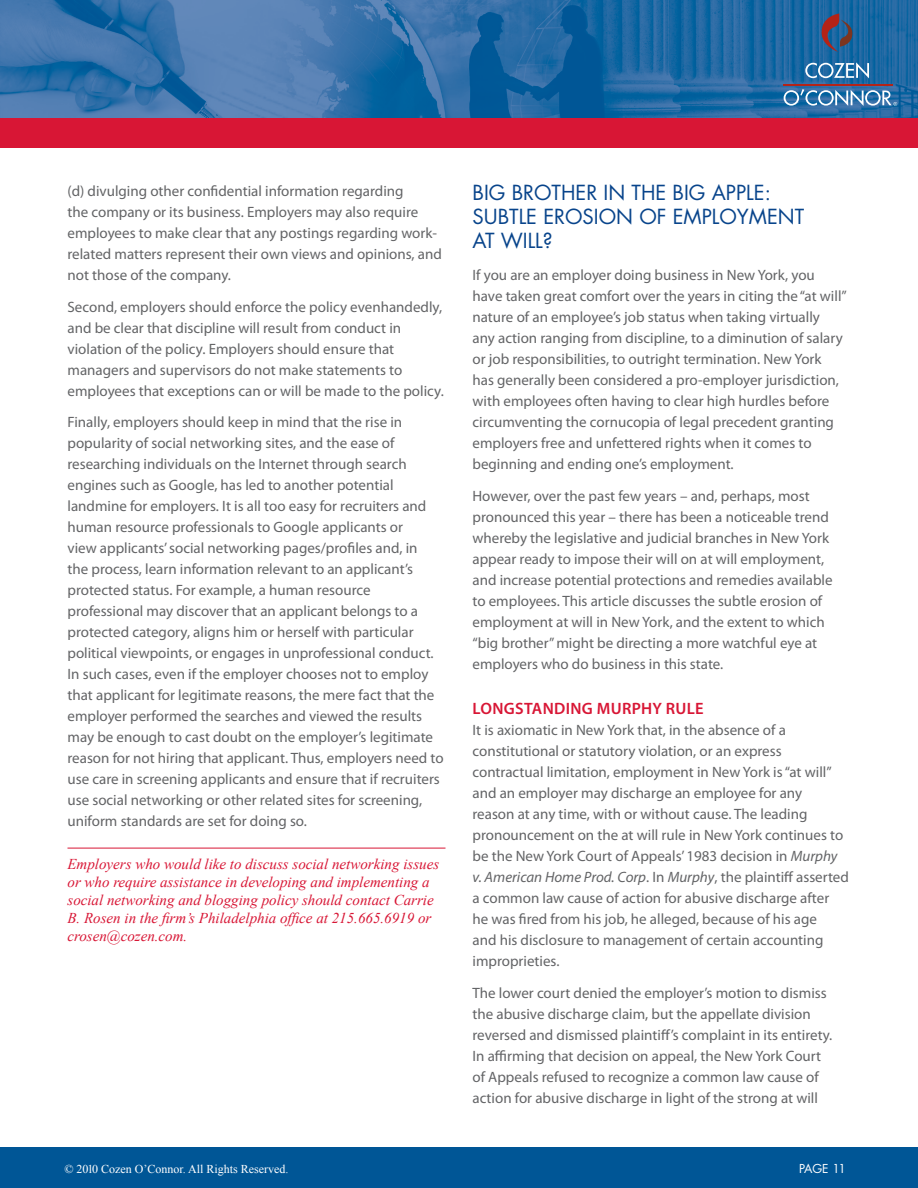
<style>
.page{position:relative;width:918px;height:1188px;background:#fff}
.page>*{position:absolute;margin:0;border:0;box-sizing:border-box;transform-origin:0 0}
.t1{font:20.25px/24px "Futura";color:#08448b}
.t2{font:600 16.5px "Myriad Pro";letter-spacing:.02em;color:#d81635}
.t3{font:15px/21px "Myriad Pro";color:#636466}
.t4{font:italic 15px/18px "Times New Roman";color:#d81635}
.t5{font:12px "Times New Roman";color:#fff}
.t6{font:12px "Futura";color:#fff}
.s1{font-style:italic}
</style>
<div class="page">
<img style="left:0;top:0;width:918px;height:119px">
<div style="left:0;top:119px;width:918px;height:29px;background:#d81635"></div>
<div style="left:0;top:1148px;width:918px;height:40px;background:#005696"></div>
<svg style="left:805px;top:62px;width:64px;height:16px"></svg>
<hr style="left:783px;top:84px;width:109px;height:2px;background:#b42317">
<svg style="left:820px;top:14px;width:33px;height:38px"></svg>
<svg style="left:784px;top:89px;width:113px;height:17px;background:#5d92bc"></svg>
<hr style="left:68px;top:848px;width:378px;height:1px;background:#d81635">
<p class="t3" style="left:68px;top:180px;width:376px">(d) divulging other confidential information regarding<br>the company or its business. Employers may also require employees to make clear that any postings regarding work&shy;related matters represent their own views and opinions, and not those of the company.</p>
<p class="t3" style="left:68px;top:296px;width:378px">Second, employers should enforce the policy evenhandedly, and be clear that discipline will result from conduct in violation of the policy. Employers should ensure that managers and supervisors do not make statements to employees that exceptions can or will be made to the policy.</p>
<p class="t3" style="left:68px;top:412px;width:378px">Finally, employers should keep in mind that the rise in popularity of social networking sites, and the ease of researching individuals on the Internet through search engines such as Google, has led to another potential landmine for employers. It is all too easy for recruiters and human resource professionals to Google applicants or<br>view applicants’ social networking pages/profiles and, in<br>the process, learn information relevant to an applicant’s protected status. For example, a human resource professional may discover that an applicant belongs to a protected category, aligns him or herself with particular political viewpoints, or engages in unprofessional conduct.<br>In such cases, even if the employer chooses not to employ that applicant for legitimate reasons, the mere fact that the employer performed the searches and viewed the results may be enough to cast doubt on the employer’s legitimate reason for not hiring that applicant. Thus, employers need to use care in screening applicants and ensure that if recruiters use social networking or other related sites for screening, uniform standards are set for doing so.</p>
<p class="t4" style="left:68px;top:854px;width:373px">Employers who would like to discuss social networking issues or who require assistance in developing and implementing a social networking and blogging policy should contact Carrie B. Rosen in the firm’s Philadelphia office at 215.665.6919 or crosen@cozen.com.</p>
<h1 class="t1" style="left:472px;top:181px;width:333px">BIG BROTHER IN THE BIG APPLE:<br>SUBTLE EROSION OF EMPLOYMENT<br>AT WILL?</h1>
<p class="t3" style="left:472px;top:264px;width:376px">If you are an employer doing business in New York, you have taken great comfort over the years in citing the “at will” nature of an employee’s job status when taking virtually<br>any action ranging from discipline, to a diminution of salary or job responsibilities, to outright termination. New York<br>has generally been considered a pro-employer jurisdiction, with employees often having to clear high hurdles before circumventing the cornucopia of legal precedent granting employers free and unfettered rights when it comes to beginning and ending one’s employment.</p>
<p class="t3" style="left:472px;top:485px;width:362px">However, over the past few years – and, perhaps, most pronounced this year – there has been a noticeable trend whereby the legislative and judicial branches in New York appear ready to impose their will on at will employment, and increase potential protections and remedies available to employees. This article discusses the subtle erosion of employment at will in New York, and the extent to which “big brother” might be directing a more watchful eye at employers who do business in this state.</p>
<p class="t2" style="left:473px;top:698px;width:11px">LONGSTAN</p>
<p class="t2" style="left:554px;top:698px;width:21px">DING</p>
<p class="t2" style="left:597px;top:698px;width:25px">MURPHY</p>
<p class="t2" style="left:666px;top:698px;width:38px">RULE</p>
<p class="t3" style="left:472px;top:719px;width:378px">It is axiomatic in New York that, in the absence of a constitutional or statutory violation, or an express contractual limitation, employment in New York is “at will” and an employer may discharge an employee for any<br>reason at any time, with or without cause. The leading pronouncement on the at will rule in New York continues to be the New York Court of Appeals’ 1983 decision in <span class="s1">Murphy v. American Home Prod. Corp</span>. In <span class="s1">Murphy</span>, the plaintiff asserted a common law cause of action for abusive discharge after<br>he was fired from his job, he alleged, because of his age<br>and his disclosure to management of certain accounting improprieties.</p>
<p class="t3" style="left:472px;top:982px;width:361px">The lower court denied the employer’s motion to dismiss the abusive discharge claim, but the appellate division reversed and dismissed plaintiff’s complaint in its entirety.<br>In affirming that decision on appeal, the New York Court of Appeals refused to recognize a common law cause of action for abusive discharge in light of the strong at will</p>
<p class="t5" style="left:64px;top:1161px;width:226px">© 2010 Cozen O’Connor. All Rights Reserved.</p>
<p class="t6" style="left:799px;top:1161px;width:48px">PAGE 11</p>
</div>
